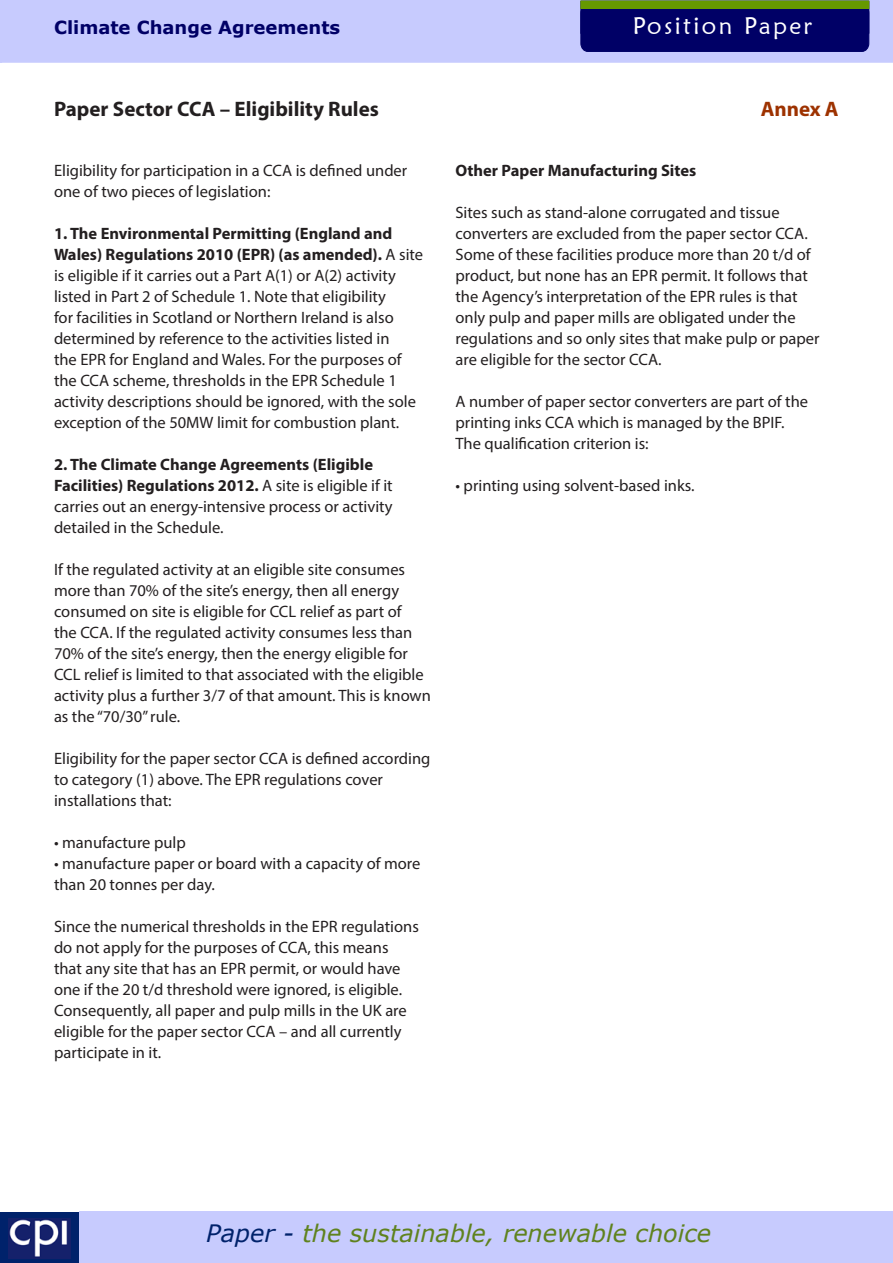
<style>
.page{position:relative;width:893px;height:1263px;background:#fff}
.page>*{position:absolute;margin:0;border:0;box-sizing:border-box;transform-origin:0 0}
.t1{font:italic 24px "Verdana";color:#5f821e}
.t2{font:24px "Maiandra GD";letter-spacing:.1em;color:#fff}
.t3{font:700 21px "Myriad Pro";color:#231f20}
.t4{font:700 21px "Myriad Pro";letter-spacing:-.005em;color:#9d3200}
.t5{font:700 18px "Verdana";color:#006}
.t6{font:16.5px/21px "Myriad Pro";color:#231f20}
.t7{font:700 16.5px "Myriad Pro";color:#231f20}
.s1{font-weight:700}
.s2{color:#00226b}
</style>
<div class="page">
<div style="left:0;top:0;width:893px;height:63px;background:#c7cbfe"></div>
<div style="left:0;top:1211px;width:81px;height:52px;background:#00226b"></div>
<img style="left:9px;top:1219px;width:62px;height:40px">
<div style="left:80px;top:1211px;width:813px;height:52px;background:#c7cbfe"></div>
<div style="left:580px;top:0;width:290px;height:53px;background:#006"></div>
<div style="left:581px;top:1px;width:288px;height:7px;background:#690"></div>
<div style="left:580px;top:1px;width:289px;height:8px;border:1px solid #690"></div>
<p class="t5" style="left:54px;top:14px;width:288px">Climate Change Agreements</p>
<h1 class="t2" style="left:633px;top:11px;width:181px">Position Paper</h1>
<p class="t3" style="left:54px;top:95px;width:326px">Paper Sector CCA – Eligibility Rules</p>
<p class="t4" style="left:761px;top:95px;width:80px">Annex A</p>
<p class="t6" style="left:54px;top:160px;width:355px">Eligibility for participation in a CCA is defined under one of two pieces of legislation:</p>
<p class="t6" style="left:54px;top:223px;width:371px"><span class="s1">1. The Environmental Permitting (England and Wales) Regulations 2010 (EPR) (as amended).</span> A site is eligible if it carries out a Part A(1) or A(2) activity listed in Part 2 of Schedule 1. Note that eligibility<br>for facilities in Scotland or Northern Ireland is also determined by reference to the activities listed in<br>the EPR for England and Wales. For the purposes of the CCA scheme, thresholds in the EPR Schedule 1 activity descriptions should be ignored, with the sole exception of the 50MW limit for combustion plant.</p>
<p class="t6" style="left:54px;top:454px;width:340px"><span class="s1">2. The Climate Change Agreements (Eligible Facilities) Regulations 2012.</span> A site is eligible if it carries out an energy-intensive process or activity detailed in the Schedule.</p>
<p class="t6" style="left:54px;top:559px;width:378px">If the regulated activity at an eligible site consumes more than 70% of the site’s energy, then all energy consumed on site is eligible for CCL relief as part of<br>the CCA. If the regulated activity consumes less than 70% of the site’s energy, then the energy eligible for CCL relief is limited to that associated with the eligible activity plus a further 3/7 of that amount. This is known as the “70/30” rule.</p>
<p class="t6" style="left:54px;top:748px;width:378px">Eligibility for the paper sector CCA is defined according to category (1) above. The EPR regulations cover installations that:</p>
<p class="t6" style="left:54px;top:832px;width:133px">• manufacture pulp</p>
<p class="t6" style="left:54px;top:853px;width:368px">• manufacture paper or board with a capacity of more than 20 tonnes per day.</p>
<p class="t6" style="left:54px;top:916px;width:366px">Since the numerical thresholds in the EPR regulations do not apply for the purposes of CCA, this means that any site that has an EPR permit, or would have one if the 20 t/d threshold were ignored, is eligible.<br>Consequently, all paper and pulp mills in the UK are eligible for the paper sector CCA – and all currently participate in it.</p>
<p class="t7" style="left:455px;top:160px;width:242px">Other Paper Manufacturing Sites</p>
<p class="t6" style="left:455px;top:202px;width:365px">Sites such as stand-alone corrugated and tissue converters are excluded from the paper sector CCA.<br>Some of these facilities produce more than 20 t/d of product, but none has an EPR permit. It follows that the Agency’s interpretation of the EPR rules is that only pulp and paper mills are obligated under the regulations and so only sites that make pulp or paper are eligible for the sector CCA.</p>
<p class="t6" style="left:455px;top:391px;width:354px">A number of paper sector converters are part of the printing inks CCA which is managed by the BPIF.</p>
<p class="t6" style="left:455px;top:433px;width:195px">The qualification criterion is:</p>
<p class="t6" style="left:455px;top:475px;width:241px">• printing using solvent-based inks.</p>
<h1 class="t1" style="left:206px;top:1217px;width:506px"><span class="s2">Paper -</span> the sustainable, renewable choice</h1>
</div>
